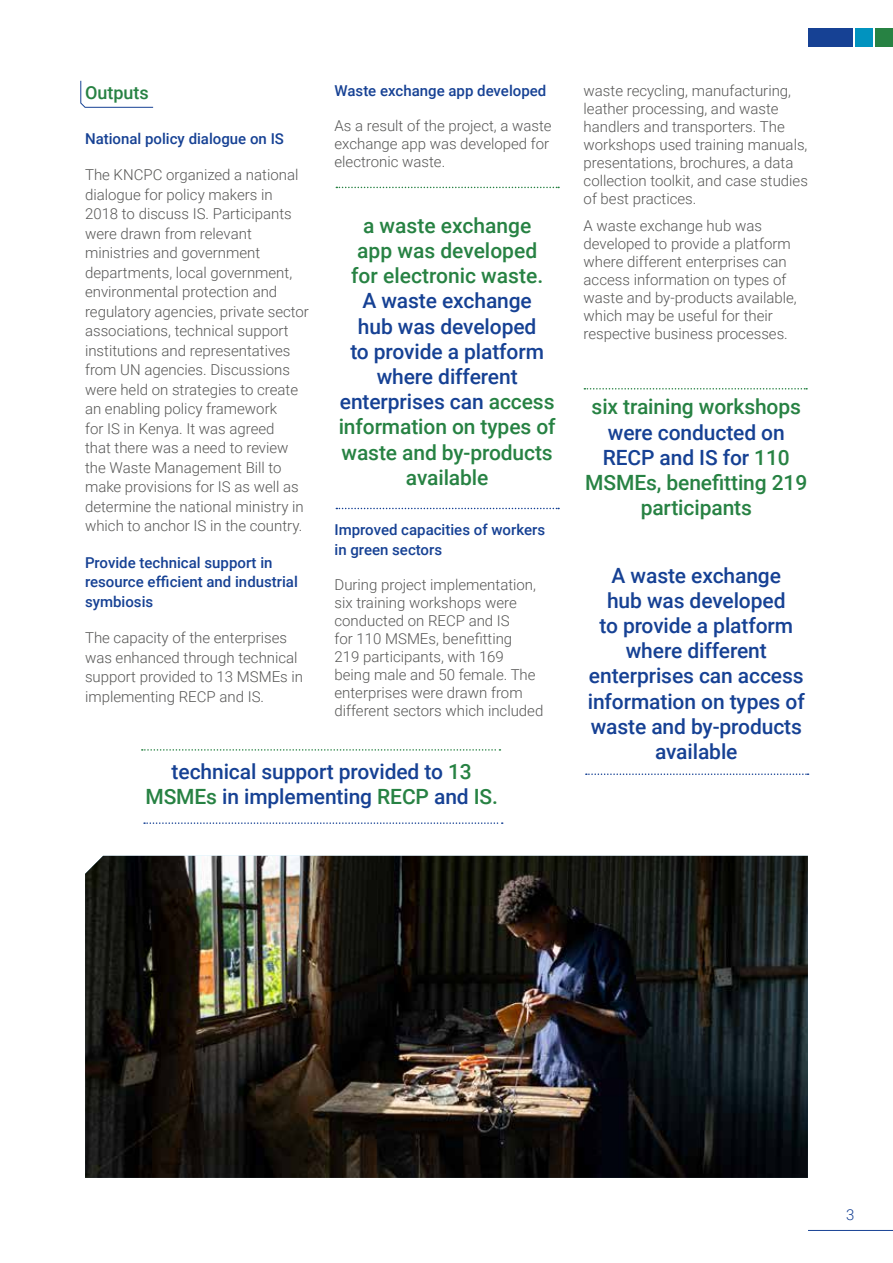
<style>
.page{position:relative;width:893px;height:1263px;background:#fff}
.page>*{position:absolute;margin:0;border:0;box-sizing:border-box;transform-origin:0 0}
.t1{font:500 21px/25.2px "Roboto";letter-spacing:-.005em;color:#164194;text-align:center}
.t2{font:500 21px/25.2px "Roboto";letter-spacing:-.005em;color:#278243;text-align:center}
.t3{font:500 18px "Roboto";color:#278243}
.t4{font:300 15px/19.5px "Roboto";color:#575756}
.t5{font:500 15px/19.5px "Roboto";color:#164194}
.t6{font:300 15px "Roboto";color:#164194}
.s1{color:#278243}
.s2{color:#164194}
</style>
<div class="page">
<div style="left:808px;top:29px;width:45px;height:18px;background:#164194"></div>
<div style="left:855px;top:29px;width:18px;height:18px;background:#0193bf"></div>
<div style="left:875px;top:29px;width:18px;height:18px;background:#278243"></div>
<hr style="left:808px;top:1230px;width:85px;height:1px;background:#164194">
<svg style="left:80px;top:80px;width:74px;height:28px"></svg>
<img style="left:85px;top:856px;width:723px;height:322px">
<svg style="left:336px;top:187px;width:223px;height:1px"></svg>
<svg style="left:336px;top:508px;width:223px;height:1px"></svg>
<svg style="left:142px;top:749px;width:358px;height:2px"></svg>
<svg style="left:144px;top:822px;width:359px;height:2px"></svg>
<svg style="left:584px;top:388px;width:223px;height:1px"></svg>
<svg style="left:586px;top:773px;width:222px;height:2px"></svg>
<p class="t3" style="left:85px;top:80px;width:65px">Outputs</p>
<p class="t5" style="left:85px;top:128px;width:200px">National policy dialogue on IS</p>
<p class="t4" style="left:85px;top:164px;width:225px">The KNCPC organized a national dialogue for policy makers in<br>2018 to discuss IS. Participants were drawn from relevant ministries and government departments, local government, environmental protection and regulatory agencies, private sector associations, technical support institutions and representatives from UN agencies. Discussions were held on strategies to create an enabling policy framework<br>for IS in Kenya. It was agreed<br>that there was a need to review the Waste Management Bill to make provisions for IS as well as determine the national ministry in which to anchor IS in the country.</p>
<p class="t5" style="left:85px;top:552px;width:214px">Provide technical support in resource efficient and industrial symbiosis</p>
<p class="t4" style="left:85px;top:627px;width:220px">The capacity of the enterprises was enhanced through technical support provided to 13 MSMEs in implementing RECP and IS.</p>
<p class="t5" style="left:334px;top:81px;width:213px">Waste exchange app developed</p>
<p class="t4" style="left:334px;top:116px;width:219px;line-height:18px">As a result of the project, a waste exchange app was developed for electronic waste.</p>
<h1 class="t2" style="left:351px;top:212px;width:194px">a waste exchange app was developed for electronic waste.</h1>
<h1 class="t1" style="left:339px;top:287px;width:218px">A waste exchange<br>hub was developed<br>to provide a platform where different enterprises can <span class="s1">access information on types of waste and by-products available</span></h1>
<p class="t5" style="left:334px;top:520px;width:212px">Improved capacities of workers in green sectors</p>
<p class="t4" style="left:334px;top:575px;width:210px;line-height:18px">During project implementation, six training workshops were conducted on RECP and IS<br>for 110 MSMEs, benefitting<br>219 participants, with 169 being male and 50 female. The enterprises were drawn from different sectors which included</p>
<h1 class="t1" style="left:145px;top:758px;width:354px">technical support provided to <span class="s1">13<br>MSMEs</span> in implementing <span class="s1">RECP</span> and <span class="s1">IS.</span></h1>
<p class="t4" style="left:584px;top:81px;width:226px;line-height:18px">waste recycling, manufacturing, leather processing, and waste handlers and transporters. The workshops used training manuals, presentations, brochures, a data collection toolkit, and case studies of best practices.</p>
<p class="t4" style="left:584px;top:216px;width:215px;line-height:18px">A waste exchange hub was developed to provide a platform where different enterprises can access information on types of waste and by-products available, which may be useful for their respective business processes.</p>
<h1 class="t2" style="left:592px;top:394px;width:211px">six training workshops</h1>
<h1 class="t2" style="left:585px;top:419px;width:224px"><span class="s2">were conducted on<br>RECP and IS for</span> 110<br>MSMEs, benefitting 219 participants</h1>
<h1 class="t1" style="left:588px;top:562px;width:218px">A waste exchange<br>hub was developed<br>to provide a platform where different enterprises can access information on types of waste and by-products available</h1>
<p class="t6" style="left:846px;top:1204px;width:10px">3</p>
</div>
